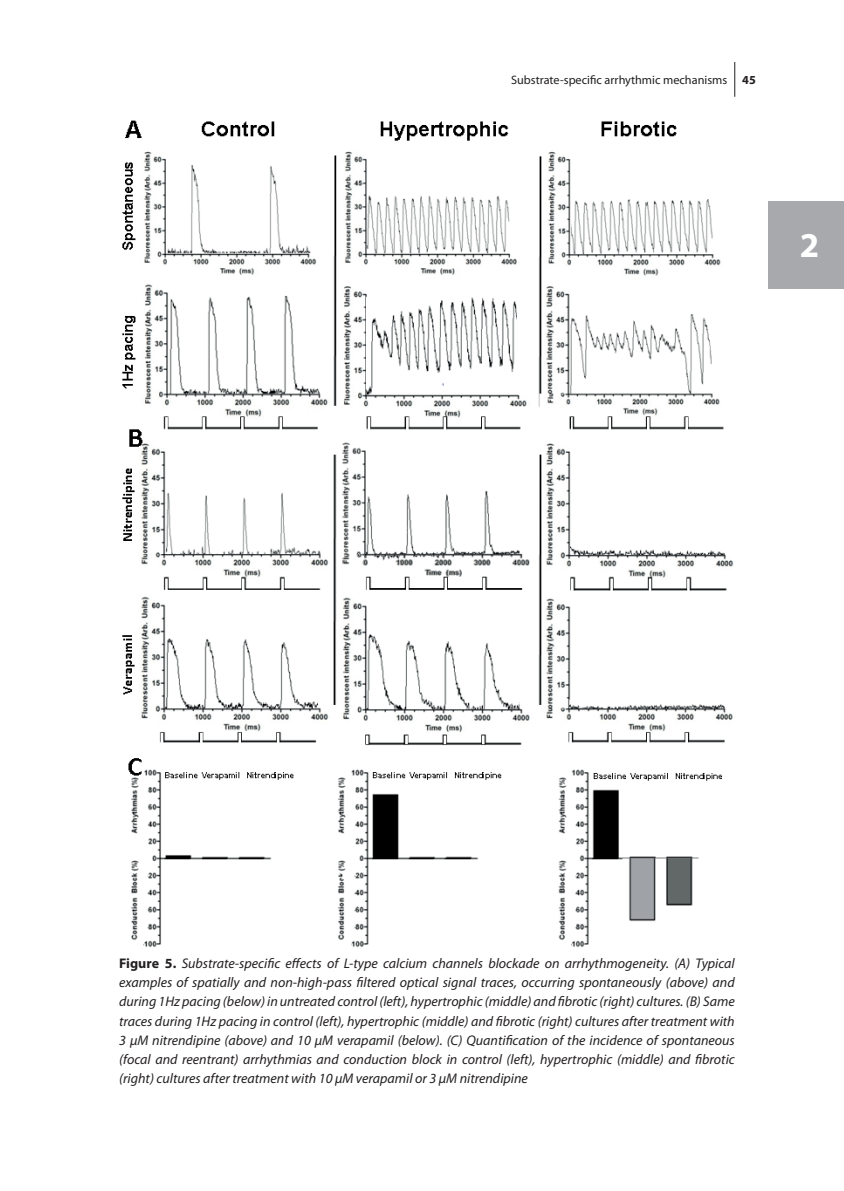
<style>
.page{position:relative;width:844px;height:1191px;background:#fff}
.page>*{position:absolute;margin:0;border:0;box-sizing:border-box;transform-origin:0 0}
.t1{font:700 35px "Myriad Pro";color:#fff}
.t2{font:italic 14px/19.2px "Myriad Pro";color:#231f20;text-align:justify}
.t3{font:12.25px "Myriad Pro";color:#231f20}
.s1{font-weight:700}
.s2{font-weight:700;font-style:normal}
</style>
<div class="page">
<hr style="left:734px;top:62px;width:1px;height:35px;background:#231f20">
<div style="left:768px;top:201px;width:75px;height:87px;background:#a8a9ad"></div>
<img style="left:122px;top:120px;width:612px;height:827px">
<p class="t3" style="left:511px;top:72px;width:246px">Substrate-specific arrhythmic mechanisms <span class="s1">45</span></p>
<h1 class="t1" style="left:799px;top:222px;width:21px">2</h1>
<p class="t2" style="left:119px;top:953px;width:617px"><span class="s2">Figure 5.</span> Substrate-specific effects of L-type calcium channels blockade on arrhythmogeneity. (A) Typical examples of spatially and non-high-pass filtered optical signal traces, occurring spontaneously (above) and during 1Hz pacing (below) in untreated control (left), hypertrophic (middle) and fibrotic (right) cultures. (B) Same traces during 1Hz pacing in control (left), hypertrophic (middle) and fibrotic (right) cultures after treatment with 3 µM nitrendipine (above) and 10 µM verapamil (below). (C) Quantification of the incidence of spontaneous (focal and reentrant) arrhythmias and conduction block in control (left), hypertrophic (middle) and fibrotic (right) cultures after treatment with 10 µM verapamil or 3 µM nitrendipine</p>
</div>
